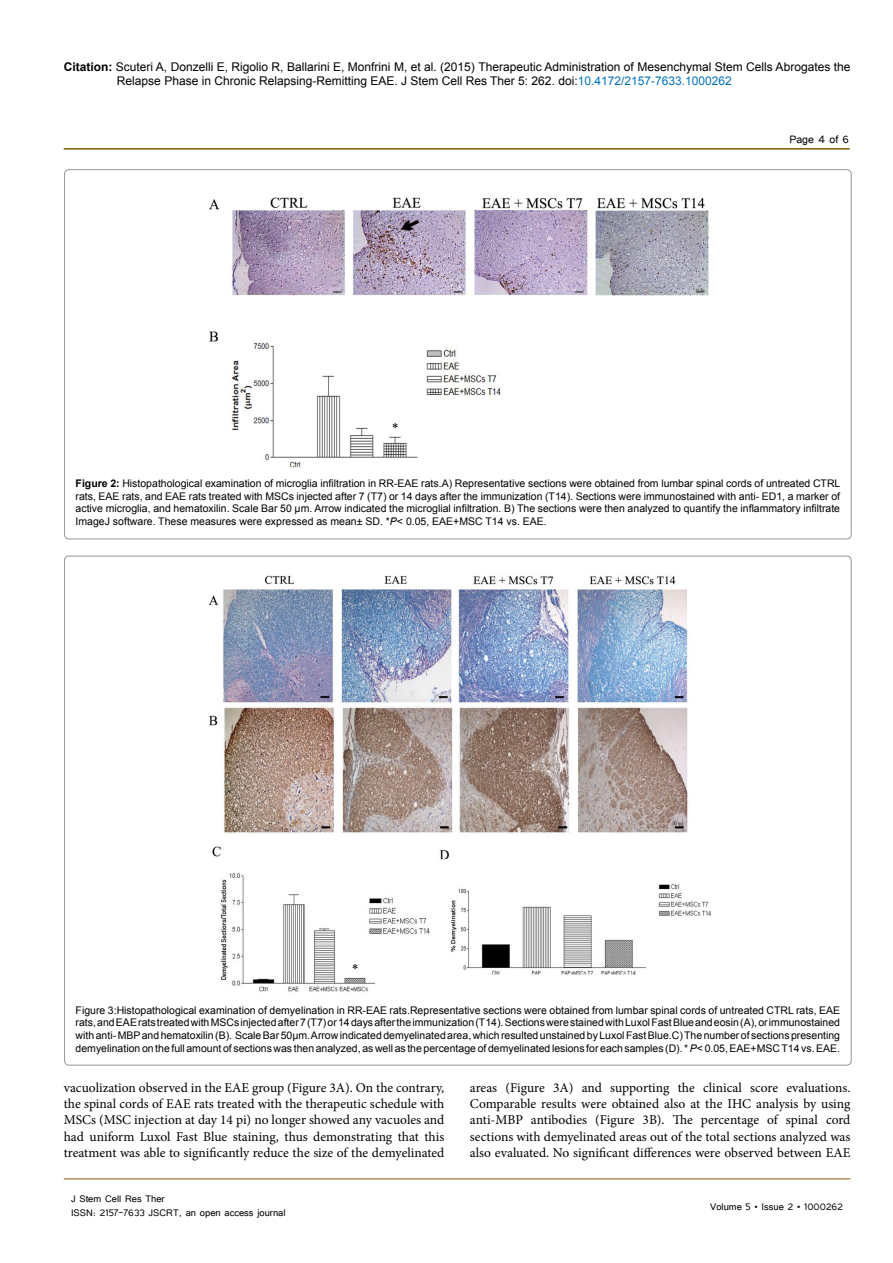
<style>
.page{position:relative;width:893px;height:1263px;background:#fff}
.page>*{position:absolute;margin:0;border:0;box-sizing:border-box;transform-origin:0 0}
.t1{font:13.5px/16.2px "Minion Pro";color:#000;text-align:justify}
.t2{font:13.5px "Tunga";color:#000}
.t3{font:12px/14.4px "Arial";color:#000}
.t4{font:12px/14.4px "Tunga";color:#000}
.t5{font:10.5px/12.6px "Arial";color:#000;text-align:justify}
.s1{font-weight:700}
.s2{color:#0072bc}
.s3{font-style:italic}
</style>
<div class="page">
<hr style="left:64px;top:148px;width:786px;height:2px;background:#7f5d00">
<hr style="left:64px;top:1179px;width:786px;height:1px;background:#7f5d00">
<img style="left:209px;top:197px;width:502px;height:272px">
<img style="left:208px;top:575px;width:503px;height:417px">
<p class="t3" style="left:117px;top:60px;width:735px;text-indent:-53px"><span class="s1">Citation:</span> Scuteri A, Donzelli E, Rigolio R, Ballarini E, Monfrini M, et al. (2015) Therapeutic Administration of Mesenchymal Stem Cells Abrogates the<br>Relapse Phase in Chronic Relapsing-Remitting EAE. J Stem Cell Res Ther 5: 262. doi:<span class="s2">10.4172/2157-7633.1000262</span></p>
<p class="t2" style="left:789px;top:131px;width:61px">Page 4 of 6</p>
<p class="t5" style="left:76px;top:477px;width:766px"><span class="s1">Figure 2:</span> Histopathological examination of microglia infiltration in RR-EAE rats.A) Representative sections were obtained from lumbar spinal cords of untreated CTRL rats, EAE rats, and EAE rats treated with MSCs injected after 7 (T7) or 14 days after the immunization (T14). Sections were immunostained with anti- ED1, a marker of active microglia, and hematoxilin. Scale Bar 50 μm. Arrow indicated the microglial infiltration. B) The sections were then analyzed to quantify the inflammatory infiltrate ImageJ software. These measures were expressed as mean± SD. *<span class="s3">P</span>&lt; 0.05, EAE+MSC T14 vs. EAE.</p>
<p class="t5" style="left:76px;top:1004px;width:766px">Figure 3:Histopathological examination of demyelination in RR-EAE rats.Representative sections were obtained from lumbar spinal cords of untreated CTRL rats, EAE rats, and EAE rats treated with MSCs injected after 7 (T7) or 14 days after the immunization (T14). Sections were stained with Luxol Fast Blue and eosin (A), or immunostained with anti- MBP and hematoxilin (B). Scale Bar 50μm. Arrow indicated demyelinated area, which resulted unstained by Luxol Fast Blue.C) The number of sections presenting demyelination on the full amount of sections was then analyzed, as well as the percentage of demyelinated lesions for each samples (D). * <span class="s3">P</span>&lt; 0.05, EAE+MSC T14 vs. EAE.</p>
<p class="t1" style="left:64px;top:1080px;width:382px">vacuolization observed in the EAE group (Figure 3A). On the contrary, the spinal cords of EAE rats treated with the therapeutic schedule with MSCs (MSC injection at day 14 pi) no longer showed any vacuoles and had uniform Luxol Fast Blue staining, thus demonstrating that this treatment was able to significantly reduce the size of the demyelinated</p>
<p class="t1" style="left:470px;top:1080px;width:382px">areas (Figure 3A) and supporting the clinical score evaluations.<br>Comparable results were obtained also at the IHC analysis by using anti-MBP antibodies (Figure 3B). The percentage of spinal cord sections with demyelinated areas out of the total sections analyzed was also evaluated. No significant differences were observed between EAE</p>
<p class="t4" style="left:71px;top:1190px;width:216px">J Stem Cell Res Ther<br>ISSN: 2157-7633 JSCRT, an open access journal</p>
<p class="t4" style="left:710px;top:1199px;width:134px">Volume 5 • Issue 2 • 1000262</p>
</div>
